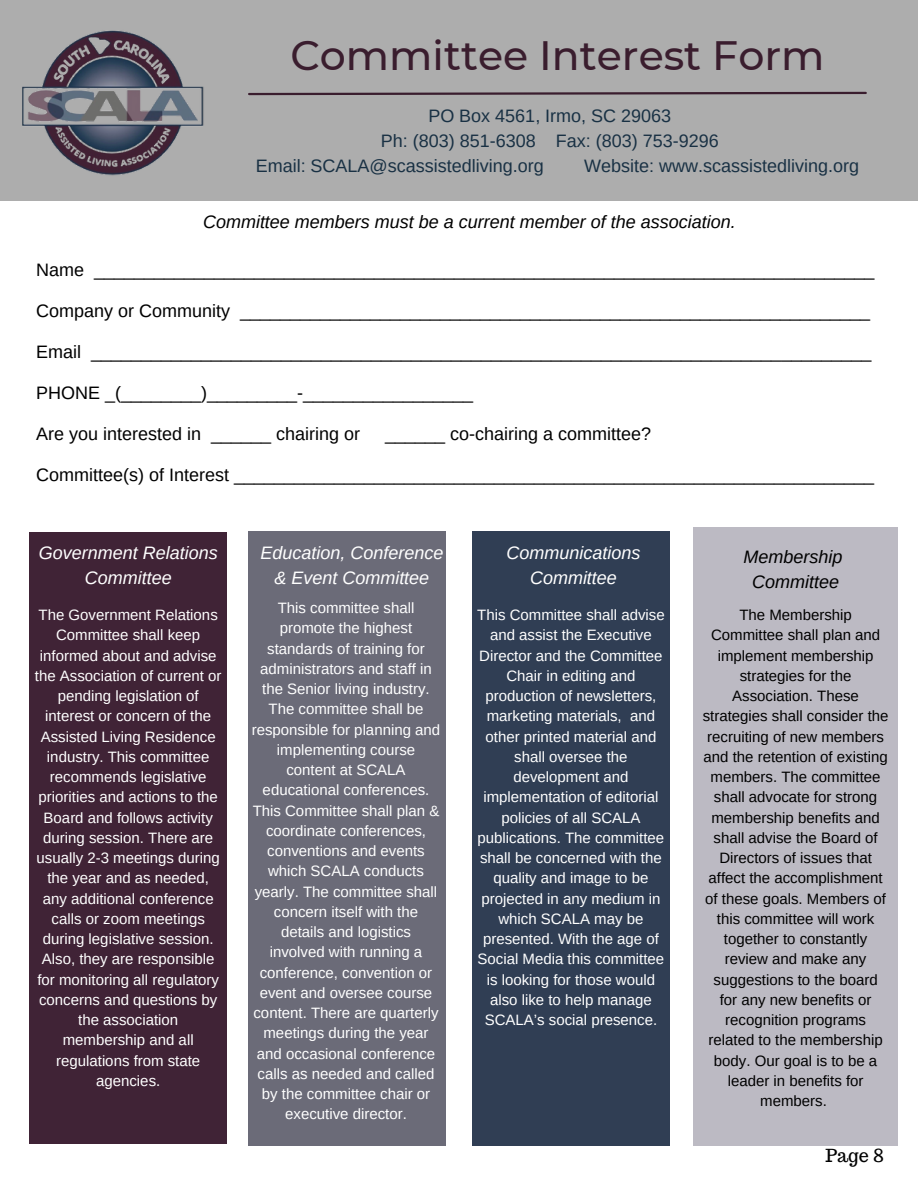
<style>
.page{position:relative;width:918px;height:1188px;background:#fff}
.page>*{position:absolute;margin:0;border:0;box-sizing:border-box;transform-origin:0 0}
.t1{font:500 40.95px "Montserrat";color:#3a1d2e}
.t2{font:18px "Arimo";color:#000}
.t3{font:18px "Arimo";color:#193144}
.t4{font:italic 18px/24.8px "Arimo";color:#fff;text-align:center}
.t5{font:italic 18px/24.8px "Arimo";color:#000;text-align:center}
.t6{font:18px "Trocchi";color:#000}
.t7{font:15px/20.2px "Arimo";color:#fff;text-align:center}
.t8{font:15px/20.2px "Arimo";color:#000;text-align:center}
</style>
<div class="page">
<div style="left:0;top:0;width:918px;height:201px;background:#adadad"></div>
<img style="left:22px;top:30px;width:182px;height:146px">
<div style="left:29px;top:532px;width:198px;height:612px;background:#402336"></div>
<div style="left:248px;top:532px;width:198px;height:614px;background:#6b6b78"></div>
<div style="left:472px;top:532px;width:198px;height:614px;background:#303e54"></div>
<div style="left:694px;top:527px;width:204px;height:619px;background:#bcbac3"></div>
<svg style="left:248px;top:91px;width:619px;height:5px"></svg>
<h3 class="t1" style="left:290px;top:31px;width:536px">Committee Interest Form</h3>
<h1 class="t3" style="left:428px;top:106px;width:244px">PO Box 4561, Irmo, SC 29063</h1>
<h1 class="t3" style="left:381px;top:131px;width:340px">Ph: (803) 851-6308 Fax: (803) 753-9296</h1>
<h1 class="t3" style="left:256px;top:155px;width:290px">Email: SCALA@scassistedliving.org</h1>
<h1 class="t3" style="left:584px;top:155px;width:276px">Website: www.scassistedliving.org</h1>
<p class="t5" style="left:203px;top:210px;width:534px">Committee members must be a current member of the association.</p>
<h3 class="t2" style="left:36px;top:260px;width:840px">Name ______________________________________________________________________________</h3>
<h3 class="t2" style="left:36px;top:301px;width:836px">Company or Community _______________________________________________________________</h3>
<p class="t2" style="left:36px;top:342px;width:837px">Email ______________________________________________________________________________</p>
<h3 class="t2" style="left:36px;top:383px;width:438px">PHONE _(________)_________-_________________</h3>
<p class="t2" style="left:36px;top:424px;width:325px">Are you interested in ______ chairing or</p>
<p class="t2" style="left:385px;top:424px;width:267px">______ co-chairing a committee?</p>
<h3 class="t2" style="left:36px;top:465px;width:840px">Committee(s) of Interest ________________________________________________________________</h3>
<h3 class="t4" style="left:39px;top:541px;width:180px">Government Relations<br>Committee</h3>
<h2 class="t4" style="left:260px;top:541px;width:185px">Education, Conference &amp; Event Committee</h2>
<p class="t4" style="left:506px;top:541px;width:136px">Communications<br>Committee</p>
<h3 class="t5" style="left:744px;top:545px;width:101px">Membership<br>Committee</h3>
<h3 class="t7" style="left:35px;top:605px;width:188px">The Government Relations<br>Committee shall keep informed about and advise the Association of current or pending legislation of interest or concern of the<br>Assisted Living Residence industry. This committee recommends legislative priorities and actions to the<br>Board and follows activity during session. There are usually 2-3 meetings during the year and as needed, any additional conference calls or zoom meetings during legislative session.<br>Also, they are responsible for monitoring all regulatory concerns and questions by the association<br>membership and all regulations from state agencies.</h3>
<h3 class="t7" style="left:252px;top:598px;width:190px">This committee shall promote the highest standards of training for administrators and staff in the Senior living industry.<br>The committee shall be responsible for planning and implementing course content at SCALA educational conferences.<br>This Committee shall plan &amp; coordinate conferences, conventions and events which SCALA conducts yearly. The committee shall concern itself with the details and logistics involved with running a conference, convention or event and oversee course content. There are quarterly meetings during the year and occasional conference calls as needed and called by the committee chair or executive director.</h3>
<h3 class="t7" style="left:477px;top:605px;width:189px">This Committee shall advise and assist the Executive<br>Director and the Committee<br>Chair in editing and production of newsletters, marketing materials, and other printed material and shall oversee the development and implementation of editorial policies of all SCALA publications. The committee shall be concerned with the quality and image to be projected in any medium in which SCALA may be presented. With the age of<br>Social Media this committee is looking for those would also like to help manage<br>SCALA’s social presence.</h3>
<h3 class="t8" style="left:703px;top:605px;width:187px">The Membership<br>Committee shall plan and implement membership strategies for the<br>Association. These strategies shall consider the recruiting of new members and the retention of existing members. The committee shall advocate for strong membership benefits and shall advise the Board of<br>Directors of issues that affect the accomplishment of these goals. Members of this committee will work together to constantly review and make any suggestions to the board<br>for any new benefits or recognition programs related to the membership body. Our goal is to be a leader in benefits for members.</h3>
<h3 class="t6" style="left:825px;top:1144px;width:60px">Page 8</h3>
</div>
